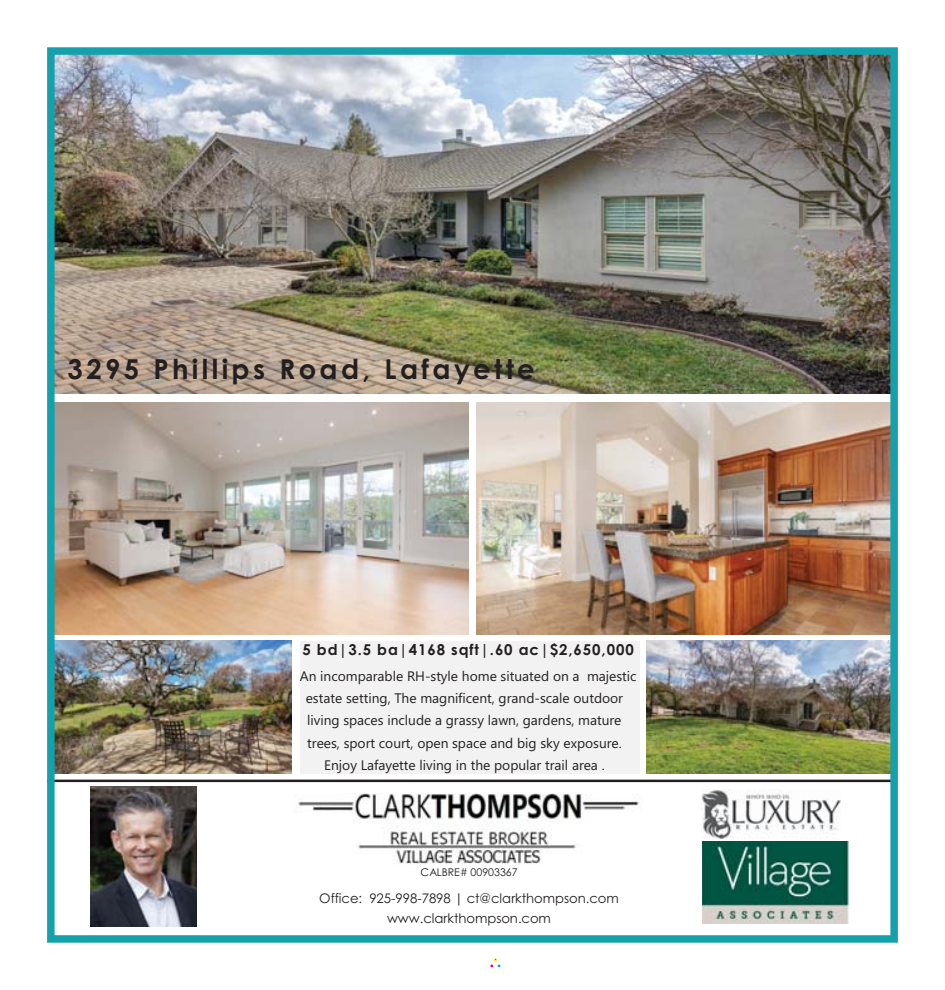
<style>
.page{position:relative;width:945px;height:990px;background:#fff}
.page>*{position:absolute;margin:0;border:0;box-sizing:border-box;transform-origin:0 0}
.t1{font:700 27.5px "Century Gothic";letter-spacing:.12em;color:#231f20}
.t2{font:700 15px "Century Gothic";letter-spacing:.06em;color:#231f20}
.t3{font:13.75px/22.2px "Ebrima";color:#231f20;text-align:center}
.t4{font:13.25px/20.1px "Century Gothic";letter-spacing:-.005em;color:#231f20;text-align:center}
.t5{font:10.62px "Century Gothic";letter-spacing:-.005em;color:#231f20}
</style>
<div class="page">
<div style="left:490px;top:958px;width:11px;height:10px;border:1px solid #fff"></div>
<img style="left:47px;top:47px;width:851px;height:896px">
<h1 class="t1" style="left:68px;top:353px;width:469px">3295 Phillips Road, Lafayette</h1>
<p class="t2" style="left:303px;top:641px;width:333px">5 bd|3.5 ba|4168 sqft|.60 ac|$2,650,000</p>
<p class="t3" style="left:300px;top:666px;width:338px">An incomparable RH-style home situated on a majestic estate setting, The magnificent, grand-scale outdoor living spaces include a grassy lawn, gardens, mature trees, sport court, open space and big sky exposure.<br>Enjoy Lafayette living in the popular trail area .</p>
<p class="t5" style="left:421px;top:866px;width:99px">CALBRE# 00903367</p>
<p class="t4" style="left:319px;top:888px;width:301px">Office: 925-998-7898 | ct@clarkthompson.com www.clarkthompson.com</p>
</div>
